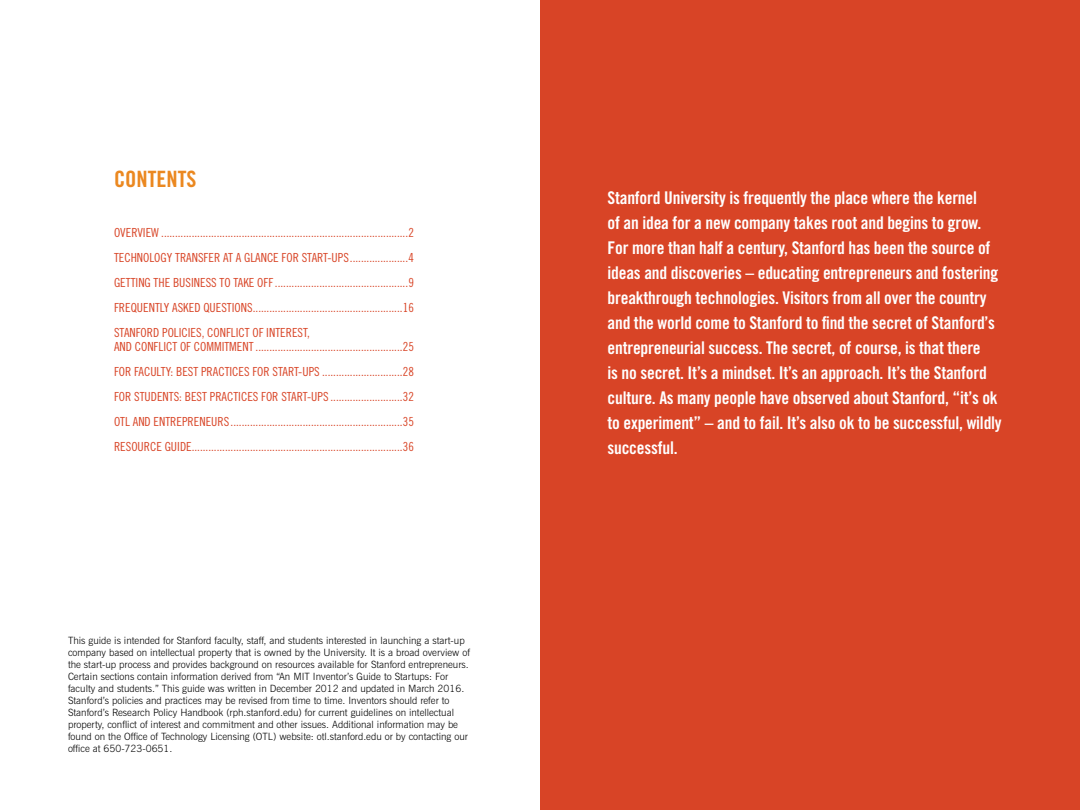
<style>
.page{position:relative;width:1080px;height:810px;background:#fff}
.page>*{position:absolute;margin:0;border:0;box-sizing:border-box;transform-origin:0 0}
.t1{font:22.5px "Trade Gothic Bold Cond Twenty";color:#eb8820}
.t2{font:17.5px/25px "Trade Gothic Bold Cond Twenty";letter-spacing:-.01em;color:#fff}
.t3{font:12.5px/25px "Trade Gothic Cond Eighteen";color:#d84426;text-align:justify}
.t4{font:300 10px/12px "News Gothic BT";color:#000}
</style>
<div class="page">
<div style="left:540px;top:0;width:540px;height:810px;background:#d84426"></div>
<h1 class="t1" style="left:114px;top:165px;width:83px">Contents</h1>
<p class="t3" style="left:114px;top:220px;width:301px">OVERVIEW .........................................................................................2<br>TECHNOLOGY TRANSFER AT A GLANCE FOR START-UPS.....................4<br>GETTING THE BUSINESS TO TAKE OFF................................................9<br>FREQUENTLY ASKED QUESTIONS......................................................16<br>STANFORD POLICIES, CONFLICT OF INTEREST,</p>
<p class="t3" style="left:114px;top:334px;width:301px">AND CONFLICT OF COMMITMENT .....................................................25<br>FOR FACULTY: BEST PRACTICES FOR START-UPS .............................28<br>FOR STUDENTS: BEST PRACTICES FOR START-UPS ..........................32<br>OTL AND ENTREPRENEURS..............................................................35<br>RESOURCE GUIDE............................................................................36</p>
<p class="t4" style="left:68px;top:635px;width:404px">This guide is intended for Stanford faculty, staff, and students interested in launching a start-up company based on intellectual property that is owned by the University. It is a broad overview of the start-up process and provides background on resources available for Stanford entrepreneurs.<br>Certain sections contain information derived from “An MIT Inventor’s Guide to Startups: For faculty and students.” This guide was written in December 2012 and updated in March 2016.<br>Stanford’s policies and practices may be revised from time to time. Inventors should refer to Stanford’s Research Policy Handbook (rph.stanford.edu) for current guidelines on intellectual property, conflict of interest and commitment and other issues. Additional information may be found on the Office of Technology Licensing (OTL) website: otl.stanford.edu or by contacting our office at 650-723-0651.</p>
<p class="t2" style="left:608px;top:185px;width:396px">Stanford University is frequently the place where the kernel<br>of an idea for a new company takes root and begins to grow.<br>For more than half a century, Stanford has been the source of ideas and discoveries – educating entrepreneurs and fostering breakthrough technologies. Visitors from all over the country and the world come to Stanford to find the secret of Stanford’s entrepreneurial success. The secret, of course, is that there<br>is no secret. It’s a mindset. It’s an approach. It’s the Stanford culture. As many people have observed about Stanford, “it’s ok to experiment” – and to fail. It’s also ok to be successful, wildly successful.</p>
</div>
